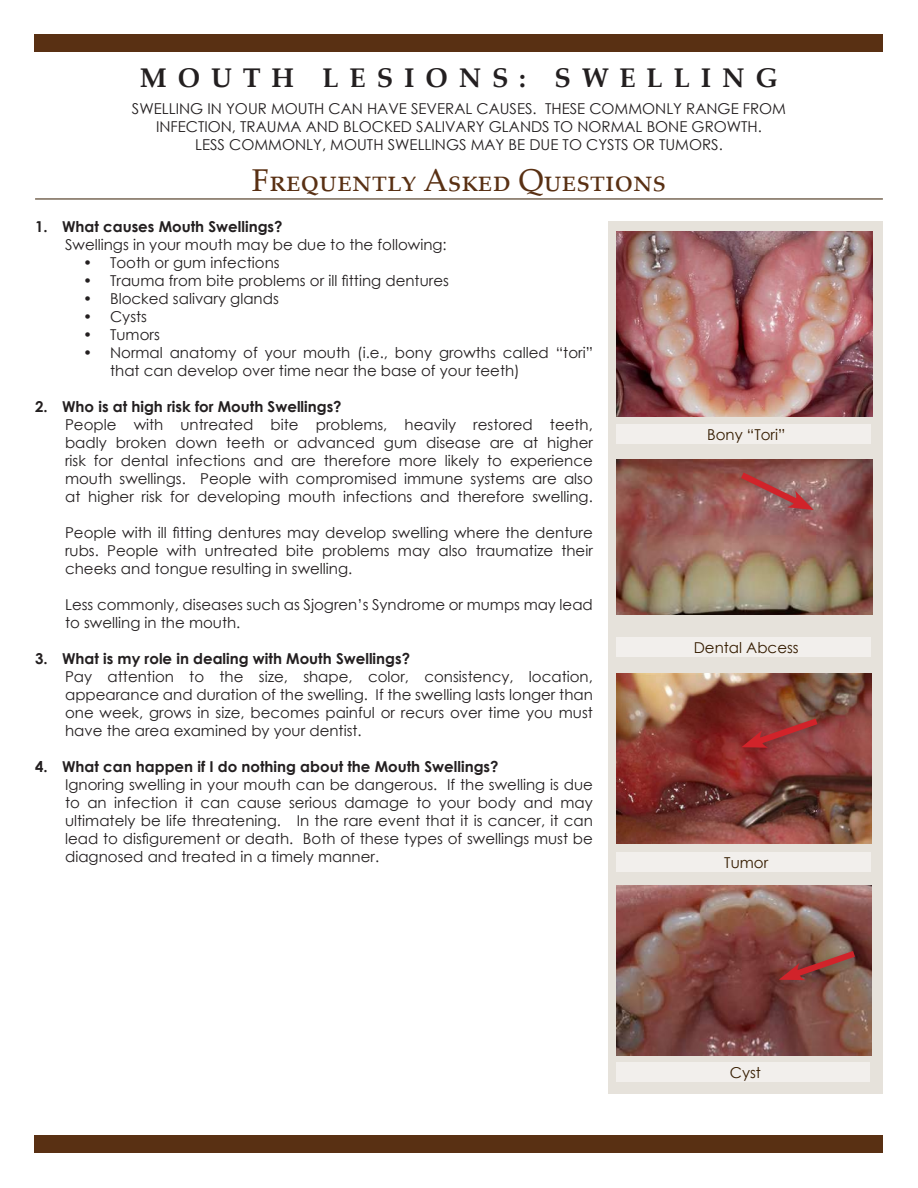
<style>
.page{position:relative;width:918px;height:1188px;background:#fff}
.page>*{position:absolute;margin:0;border:0;box-sizing:border-box;transform-origin:0 0}
.t1{font:31.5px "Palatino Linotype";color:#593013}
.t2{font:700 27px "Palatino Linotype";letter-spacing:.4em;color:#231f20}
.t3{font:15px/18px "Century Gothic";color:#231f20;text-align:justify}
.t4{font:700 15px "Century Gothic";color:#231f20}
.t5{font:15px "Century Gothic";color:#351c00}
</style>
<div class="page">
<div style="left:34px;top:1136px;width:850px;height:18px;background:#593013"></div>
<div style="left:34px;top:34px;width:850px;height:18px;background:#593013"></div>
<div style="left:608px;top:221px;width:275px;height:873px;background:#e6e2db"></div>
<img style="left:616px;top:231px;width:256px;height:186px">
<hr style="left:35px;top:199px;width:848px;height:1px;background:#351c00">
<img style="left:616px;top:459px;width:256px;height:156px">
<img style="left:616px;top:674px;width:256px;height:170px">
<img style="left:616px;top:885px;width:256px;height:171px">
<div style="left:616px;top:424px;width:256px;height:20px;background:#f2efec"></div>
<div style="left:616px;top:638px;width:256px;height:19px;background:#f2efec"></div>
<div style="left:616px;top:852px;width:256px;height:20px;background:#f2efec"></div>
<div style="left:616px;top:1062px;width:254px;height:20px;background:#f2efec"></div>
<div style="left:736px;top:467px;width:87px;height:53px;background:#231f20;opacity:.35"></div>
<svg style="left:734px;top:467px;width:80px;height:45px;background:#a35d5c"></svg>
<div style="left:737px;top:714px;width:90px;height:44px;background:#231f20;opacity:.35"></div>
<svg style="left:741px;top:714px;width:83px;height:36px;background:#983938"></svg>
<div style="left:774px;top:946px;width:90px;height:44px;background:#231f20;opacity:.35"></div>
<svg style="left:779px;top:946px;width:83px;height:37px;background:#87473f"></svg>
<h2 class="t2" style="left:140px;top:59px;width:640px">MOUTH LESIONS: SWELLING</h2>
<p class="t3" style="left:132px;top:99px;width:656px;text-align:center">SWELLING IN YOUR MOUTH CAN HAVE SEVERAL CAUSES. THESE COMMONLY RANGE FROM<br>INFECTION, TRAUMA AND BLOCKED SALIVARY GLANDS TO NORMAL BONE GROWTH.<br>LESS COMMONLY, MOUTH SWELLINGS MAY BE DUE TO CYSTS OR TUMORS.</p>
<h1 class="t1" style="left:252px;top:158px;width:416px">Frequently Asked Questions</h1>
<p class="t4" style="left:35px;top:215px;width:249px">1. What causes Mouth Swellings?</p>
<p class="t3" style="left:65px;top:236px;width:383px">Swellings in your mouth may be due to the following:</p>
<p class="t3" style="left:83px;top:254px;width:198px">• Tooth or gum infections</p>
<p class="t3" style="left:83px;top:272px;width:367px">• Trauma from bite problems or ill fitting dentures</p>
<p class="t3" style="left:83px;top:290px;width:197px">• Blocked salivary glands</p>
<p class="t3" style="left:83px;top:308px;width:65px">• Cysts</p>
<p class="t3" style="left:83px;top:326px;width:78px">• Tumors</p>
<p class="t3" style="left:110px;top:344px;width:484px;text-indent:-27px">• Normal anatomy of your mouth (i.e., bony growths called “tori” that can develop over time near the base of your teeth)</p>
<p class="t4" style="left:35px;top:395px;width:308px">2. Who is at high risk for Mouth Swellings?</p>
<p class="t3" style="left:65px;top:416px;width:529px">People with untreated bite problems, heavily restored teeth, badly broken down teeth or advanced gum disease are at higher risk for dental infections and are therefore more likely to experience mouth swellings. People with compromised immune systems are also at higher risk for developing mouth infections and therefore swelling.</p>
<p class="t3" style="left:65px;top:524px;width:529px">People with ill fitting dentures may develop swelling where the denture rubs. People with untreated bite problems may also traumatize their cheeks and tongue resulting in swelling.</p>
<p class="t3" style="left:65px;top:596px;width:529px">Less commonly, diseases such as Sjogren’s Syndrome or mumps may lead to swelling in the mouth.</p>
<p class="t4" style="left:35px;top:647px;width:376px">3. What is my role in dealing with Mouth Swellings?</p>
<p class="t3" style="left:65px;top:668px;width:529px">Pay attention to the size, shape, color, consistency, location, appearance and duration of the swelling. If the swelling lasts longer than one week, grows in size, becomes painful or recurs over time you must have the area examined by your dentist.</p>
<p class="t4" style="left:35px;top:755px;width:465px">4. What can happen if I do nothing about the Mouth Swellings?</p>
<p class="t3" style="left:65px;top:776px;width:529px">Ignoring swelling in your mouth can be dangerous. If the swelling is due to an infection it can cause serious damage to your body and may ultimately be life threatening. In the rare event that it is cancer, it can lead to disfigurement or death. Both of these types of swellings must be diagnosed and treated in a timely manner.</p>
<p class="t5" style="left:707px;top:424px;width:80px">Bony “Tori”</p>
<p class="t5" style="left:694px;top:637px;width:106px">Dental Abcess</p>
<p class="t5" style="left:724px;top:852px;width:45px">Tumor</p>
<p class="t5" style="left:730px;top:1062px;width:33px">Cyst</p>
</div>
